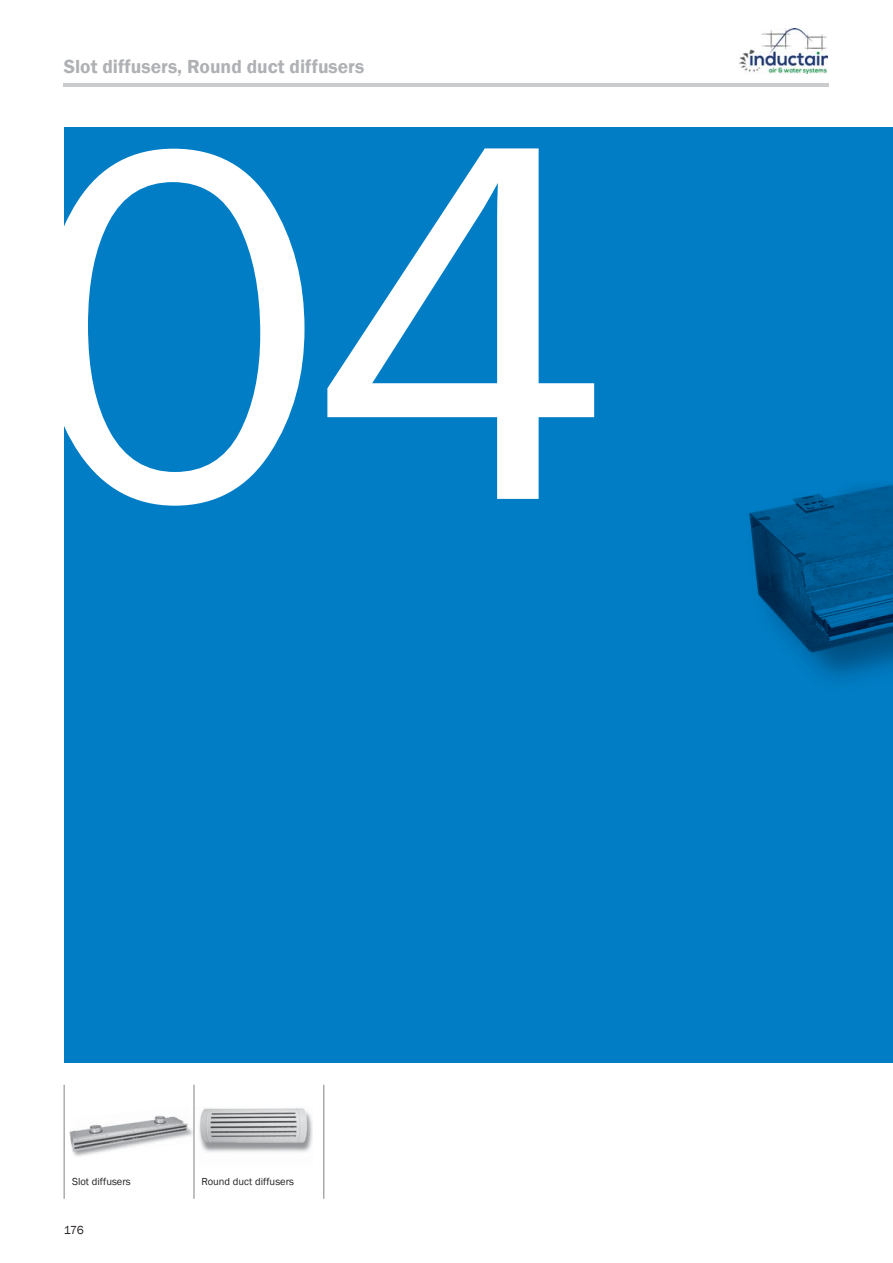
<style>
.page{position:relative;width:893px;height:1263px;background:#fff}
.page>*{position:absolute;margin:0;border:0;box-sizing:border-box;transform-origin:0 0}
.t1{font:514.95px "Franklin Gothic";color:#fff}
.t2{font:600 19.5px "Franklin Gothic";color:#afb1b4}
.t3{font:12px "Franklin Gothic";color:#231f20}
.t4{font:10.5px "Franklin Gothic";color:#231f20}
</style>
<div class="page">
<img style="left:69px;top:1106px;width:125px;height:52px">
<img style="left:199px;top:1108px;width:113px;height:44px">
<div style="left:64px;top:128px;width:829px;height:935px;background:#007dc5"></div>
<img style="left:749px;top:484px;width:144px;height:196px">
<hr style="left:194px;top:1085px;width:1px;height:114px;background:#808285">
<hr style="left:64px;top:1085px;width:1px;height:114px;background:#808285">
<hr style="left:323px;top:1085px;width:1px;height:114px;background:#808285">
<hr style="left:64px;top:83px;width:765px;height:3px;background:#c9cbcc">
<img style="left:739px;top:28px;width:88px;height:46px">
<p class="t2" style="left:64px;top:55px;width:302px">Slot diffusers, Round duct diffusers</p>
<h1 class="t1" style="left:23px;top:27px;width:591px">04</h1>
<p class="t4" style="left:72px;top:1175px;width:60px">Slot diffusers</p>
<p class="t4" style="left:201px;top:1175px;width:94px">Round duct diffusers</p>
<p class="t3" style="left:64px;top:1223px;width:22px">176</p>
</div>
